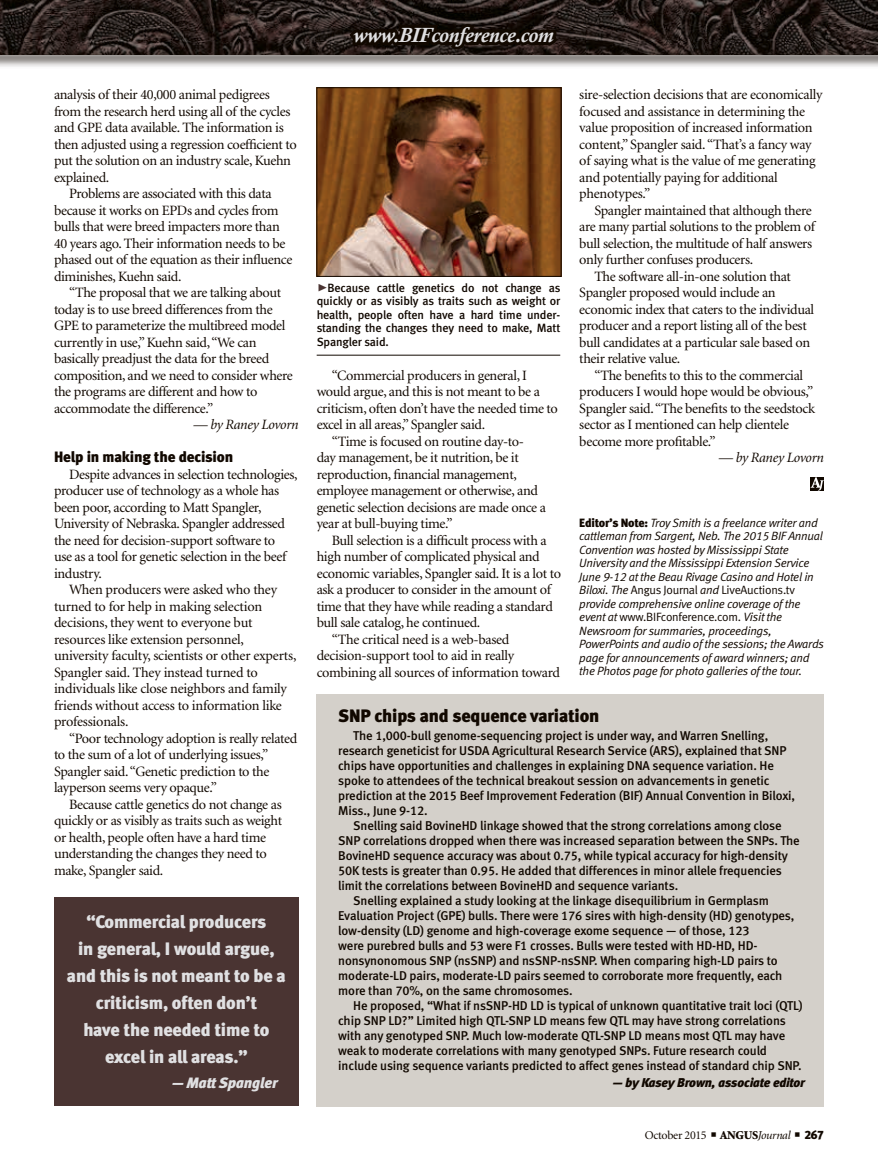
<style>
.page{position:relative;width:878px;height:1168px;background:#fff}
.page>*{position:absolute;margin:0;border:0;box-sizing:border-box;transform-origin:0 0}
.deck{font:italic 700 21px "Calisto";letter-spacing:-.01em;color:#e0e0e2}
.pull_quote{font:18px/27px "Meta Black LF";letter-spacing:-.01em;color:#e0e0e2;text-align:center}
.sidebar_headline{font:18px "Meta Black LF";letter-spacing:-.01em;color:#110800}
.subhead{font:15px "Meta Black LF";letter-spacing:-.01em;color:#110800}
.pull_quote-2{font:italic 15px "Meta Black LF";letter-spacing:-.015em;color:#e0e0e2}
.body_text{font:14.25px/16.5px "Minion";letter-spacing:-.025em;color:#110800}
.body_text-2{font:italic 14.25px "Minion";letter-spacing:-.025em;color:#110800}
.sidebar_text{font:12.75px/15px "Meta Medium LF";letter-spacing:-.01em;color:#110800}
.sidebar_byline{font:italic 12.75px "Meta Black LF";letter-spacing:-.01em;color:#110800}
.editor_s_note{font:italic 12px/13.5px "Meta Normal LF";letter-spacing:-.02em;color:#110800}
.cutlines{font:12px/13.5px "Meta Medium LF";letter-spacing:-.01em;color:#110800;text-align:justify}
.t1{font:12px "Minion";letter-spacing:-.025em;color:#110800}
.s1{font-family:"Meta Black Caps Expert";font-size:21px;color:#4a3432}
.s2{font-family:"Meta Black LF";font-style:normal}
.s3{font-style:normal}
.s4{font-weight:900}
.s5{font-style:italic}
.s6{font-family:"Meta Black LF"}
</style>
<div class="page">
<img style="left:0;top:0;width:878px;height:46px">
<div style="left:0;top:46px;width:878px;height:23px;background:#110800;opacity:.75"></div>
<svg style="left:810px;top:477px;width:14px;height:13px"></svg>
<img style="left:318px;top:90px;width:241px;height:185px">
<div style="left:316px;top:88px;width:245px;height:189px;border:1px solid #110800"></div>
<hr style="left:316px;top:355px;width:244px;height:1px;background:#110800">
<svg style="left:345px;top:0;width:216px;height:62px;background:#2e2622"></svg>
<div style="left:54px;top:897px;width:244px;height:209px;background:#4a3432"></div>
<div style="left:316px;top:694px;width:508px;height:412px;background:#d4d0ca"></div>
<p class="body_text" style="left:54px;top:87px;width:244px">analysis of their 40,000 animal pedigrees from the research herd using all of the cycles and GPE data available. The information is then adjusted using a regression coefficient to put the solution on an industry scale, Kuehn explained.</p>
<p class="body_text" style="left:54px;top:186px;width:240px;text-indent:15px">Problems are associated with this data because it works on EPDs and cycles from bulls that were breed impacters more than 40 years ago. Their information needs to be phased out of the equation as their influence diminishes, Kuehn said.</p>
<p class="body_text" style="left:54px;top:285px;width:240px;text-indent:15px">“The proposal that we are talking about today is to use breed differences from the GPE to parameterize the multibreed model currently in use,” Kuehn said, “We can basically preadjust the data for the breed composition, and we need to consider where the programs are different and how to accommodate the difference.”</p>
<p class="body_text-2" style="left:194px;top:417px;width:106px">— by Raney Lovorn</p>
<p class="subhead" style="left:54px;top:448px;width:181px">Help in making the decision</p>
<p class="body_text" style="left:54px;top:466px;width:245px;text-indent:15px">Despite advances in selection technologies, producer use of technology as a whole has been poor, according to Matt Spangler, University of Nebraska. Spangler addressed the need for decision-support software to<br>use as a tool for genetic selection in the beef industry.</p>
<p class="body_text" style="left:54px;top:582px;width:244px;text-indent:15px">When producers were asked who they turned to for help in making selection decisions, they went to everyone but resources like extension personnel, university faculty, scientists or other experts, Spangler said. They instead turned to individuals like close neighbors and family friends without access to information like professionals.</p>
<p class="body_text" style="left:54px;top:730px;width:245px;text-indent:15px">“Poor technology adoption is really related to the sum of a lot of underlying issues,” Spangler said. “Genetic prediction to the layperson seems very opaque.”</p>
<p class="body_text" style="left:54px;top:796px;width:230px;text-indent:15px">Because cattle genetics do not change as quickly or as visibly as traits such as weight or health, people often have a hard time understanding the changes they need to make, Spangler said.</p>
<p class="pull_quote" style="left:67px;top:908px;width:220px">“Commercial producers<br>in general, I would argue, and this is not meant to be a criticism, often don’t<br>have the needed time to excel in all areas.”</p>
<p class="pull_quote-2" style="left:172px;top:1074px;width:107px">— Matt Spangler</p>
<p class="deck" style="left:353px;top:23px;width:202px">www.BIFconference.com</p>
<p class="cutlines" style="left:316px;top:281px;width:245px"><span class="s1">@</span>Because cattle genetics do not change as quickly or as visibly as traits such as weight or health, people often have a hard time under&shy;standing the changes they need to make, Matt Spangler said.</p>
<p class="body_text" style="left:316px;top:367px;width:243px;text-indent:15px">“Commercial producers in general, I would argue, and this is not meant to be a criticism, often don’t have the needed time to excel in all areas,” Spangler said.</p>
<p class="body_text" style="left:316px;top:433px;width:231px;text-indent:15px">“Time is focused on routine day-to&shy;day management, be it nutrition, be it reproduction, financial management, employee management or otherwise, and genetic selection decisions are made once a year at bull-buying time.”</p>
<p class="body_text" style="left:316px;top:532px;width:246px;text-indent:15px">Bull selection is a difficult process with a high number of complicated physical and economic variables, Spangler said. It is a lot to ask a producer to consider in the amount of time that they have while reading a standard bull sale catalog, he continued.</p>
<p class="body_text" style="left:316px;top:631px;width:245px;text-indent:15px">“The critical need is a web-based decision-support tool to aid in really combining all sources of information toward</p>
<p class="body_text" style="left:579px;top:87px;width:244px">sire-selection decisions that are economically focused and assistance in determining the value proposition of increased information content,” Spangler said. “That’s a fancy way of saying what is the value of me generating and potentially paying for additional phenotypes.”</p>
<p class="body_text" style="left:579px;top:202px;width:237px;text-indent:15px">Spangler maintained that although there are many partial solutions to the problem of bull selection, the multitude of half answers only further confuses producers.</p>
<p class="body_text" style="left:579px;top:268px;width:236px;text-indent:15px">The software all-in-one solution that Spangler proposed would include an economic index that caters to the individual producer and a report listing all of the best bull candidates at a particular sale based on their relative value.</p>
<p class="body_text" style="left:579px;top:367px;width:237px;text-indent:15px">“The benefits to this to the commercial producers I would hope would be obvious,” Spangler said. “The benefits to the seedstock sector as I mentioned can help clientele become more profitable.”</p>
<p class="body_text-2" style="left:719px;top:450px;width:106px">— by Raney Lovorn</p>
<p class="editor_s_note" style="left:579px;top:515px;width:246px"><span class="s2">Editor’s Note:</span> Troy Smith is a freelance writer and cattleman from Sargent, Neb. The 2015 BIF Annual Convention was hosted by Mississippi State University and the Mississippi Extension Service June 9-12 at the Beau Rivage Casino and Hotel in Biloxi. The <span class="s3">Angus Journal</span> and <span class="s3">LiveAuctions.tv </span>provide comprehensive online coverage of the event at <span class="s3">www.BIFconference.com.</span> Visit the Newsroom for summaries, proceedings, PowerPoints and audio of the sessions; the Awards page for announcements of award winners; and the Photos page for photo galleries of the tour.</p>
<p class="sidebar_headline" style="left:338px;top:705px;width:263px">SNP chips and sequence variation</p>
<p class="sidebar_text" style="left:338px;top:728px;width:458px;text-indent:15px">The 1,000-bull genome-sequencing project is under way, and Warren Snelling, research geneticist for USDA Agricultural Research Service (ARS), explained that SNP chips have opportunities and challenges in explaining DNA sequence variation. He spoke to attendees of the technical breakout session on advancements in genetic prediction at the 2015 Beef Improvement Federation (BIF) Annual Convention in Biloxi, Miss., June 9-12.</p>
<p class="sidebar_text" style="left:338px;top:818px;width:463px;text-indent:15px">Snelling said BovineHD linkage showed that the strong correlations among close SNP correlations dropped when there was increased separation between the SNPs. The BovineHD sequence accuracy was about 0.75, while typical accuracy for high-density 50K tests is greater than 0.95. He added that differences in minor allele frequencies limit the correlations between BovineHD and sequence variants.</p>
<p class="sidebar_text" style="left:338px;top:893px;width:458px;text-indent:15px">Snelling explained a study looking at the linkage disequilibrium in Germplasm Evaluation Project (GPE) bulls. There were 176 sires with high-density (HD) genotypes, low-density (LD) genome and high-coverage exome sequence — of those, 123<br>were purebred bulls and 53 were F1 crosses. Bulls were tested with HD-HD, HD&shy;nonsynonomous SNP (nsSNP) and nsSNP-nsSNP. When comparing high-LD pairs to moderate-LD pairs, moderate-LD pairs seemed to corroborate more frequently, each more than 70%, on the same chromosomes.</p>
<p class="sidebar_text" style="left:338px;top:998px;width:466px;text-indent:15px">He proposed, “What if nsSNP-HD LD is typical of unknown quantitative trait loci (QTL) chip SNP LD?” Limited high QTL-SNP LD means few QTL may have strong correlations with any genotyped SNP. Much low-moderate QTL-SNP LD means most QTL may have weak to moderate correlations with many genotyped SNPs. Future research could include using sequence variants predicted to affect genes instead of standard chip SNP.</p>
<p class="sidebar_byline" style="left:612px;top:1074px;width:194px">— by Kasey Brown, associate editor</p>
<p class="t1" style="left:644px;top:1129px;width:181px">October 2015 ■ <span class="s4">ANGUS</span><span class="s5">Journal</span> ■ <span class="s6">267</span></p>
</div>
